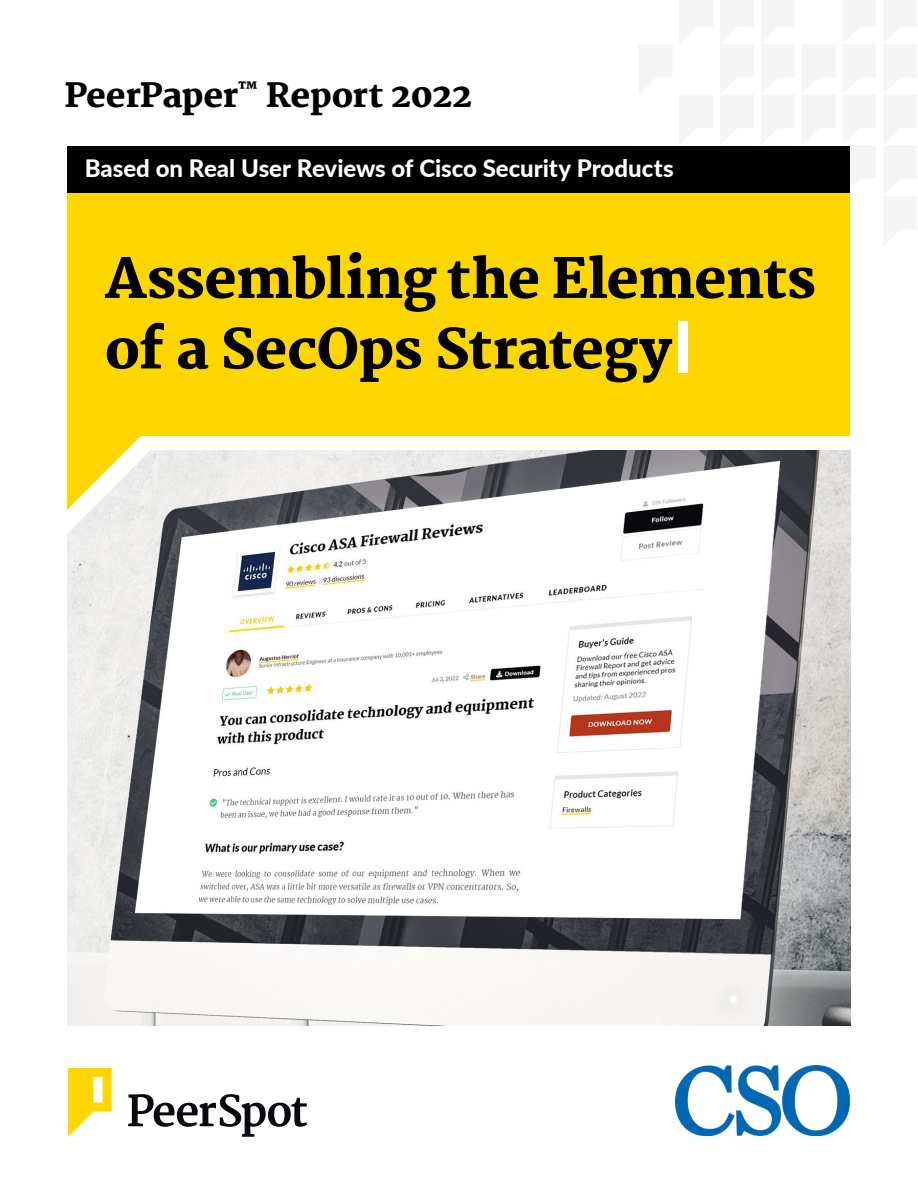
<style>
.page{position:relative;width:918px;height:1188px;background:#fff}
.page>*{position:absolute;margin:0;border:0;box-sizing:border-box;transform-origin:0 0}
.t1{font:800 54px/70.5px "Martel";letter-spacing:-.01em;color:#000}
.t2{font:800 33px "Martel";letter-spacing:-.01em;color:#000}
.t3{font:800 24px "Lato";color:#fff}
.s1{color:#fff}
</style>
<div class="page">
<img style="left:67px;top:451px;width:783px;height:575px">
<svg style="left:128px;top:1094px;width:179px;height:43px"></svg>
<svg style="left:68px;top:1068px;width:44px;height:69px"></svg>
<div style="left:67px;top:190px;width:783px;height:246px;background:#ffd700"></div>
<svg style="left:67px;top:436px;width:135px;height:108px"></svg>
<div style="left:67px;top:146px;width:783px;height:47px;background:#000"></div>
<img style="left:675px;top:1065px;width:175px;height:71px">
<h2 class="t2" style="left:65px;top:76px;width:409px">PeerPaper<sup>™</sup> Report 2022</h2>
<p class="t3" style="left:85px;top:151px;width:591px">Based on Real User Reviews of Cisco Security Products</p>
<h1 class="t1" style="left:105px;top:244px;width:713px">Assembling the Elements of a SecOps Strategy<span class="s1">|</span></h1>
</div>
